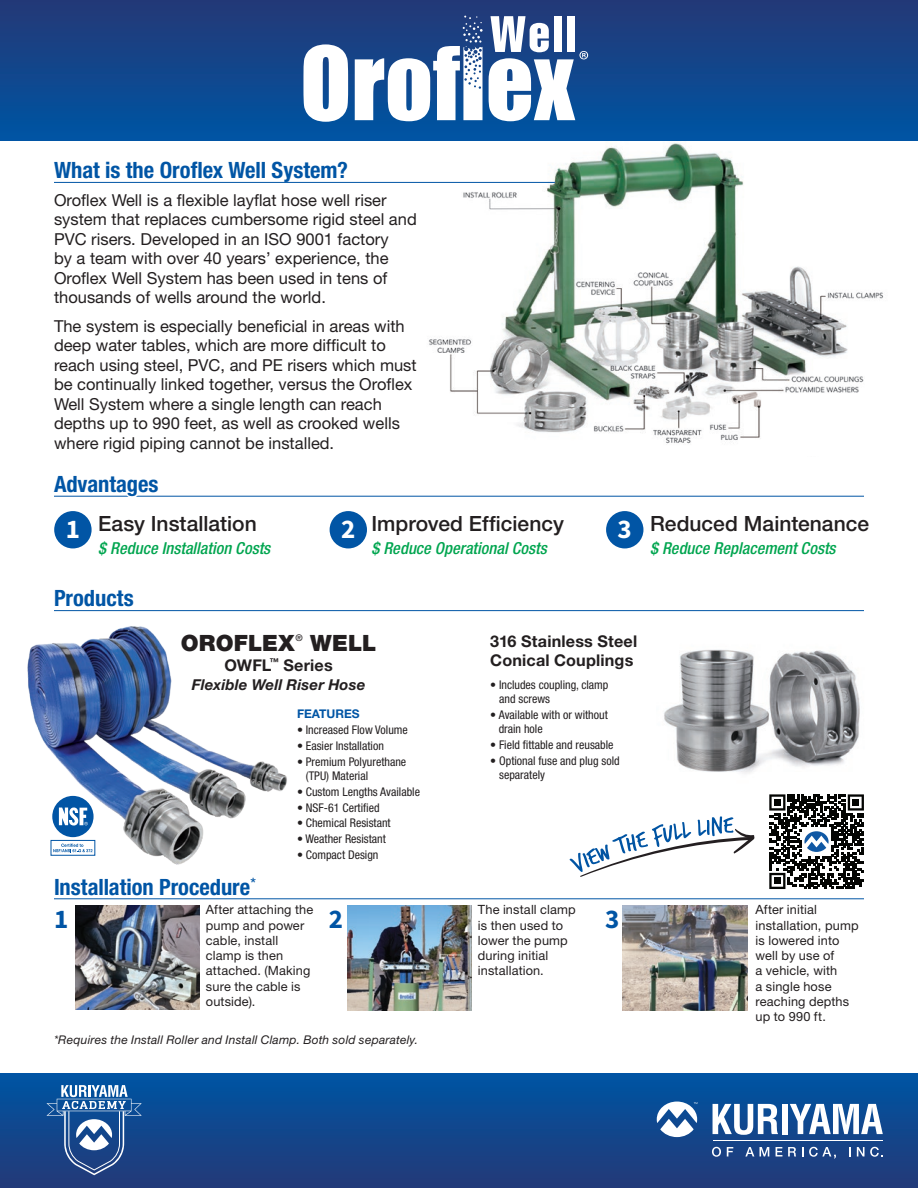
<style>
.page{position:relative;width:918px;height:1188px;background:#fff}
.page>*{position:absolute;margin:0;border:0;box-sizing:border-box;transform-origin:0 0}
.t1{font:27px "Source Sans Variable";color:#fff}
.t2{font:27px "Source Sans Variable";color:#0155a5}
.Product_Subhead{font:700 condensed 22.5px "Helvetica Neue LT Pro";color:#0155a5}
._2_Column_Head{font:900 22.5px "Helvetica Neue LT Pro";letter-spacing:.005em;color:#231f20}
.Product_Subhead-2{font:500 21px "Helvetica Neue LT Pro";color:#231f20}
.Table_Header_top{font:16.5px/19.5px "Helvetica Neue LT Pro";color:#231f20}
.Product_Subhead-3{font:italic 500 condensed 16.5px "Helvetica Neue LT Pro";color:#00a54f}
._2_Column_Head-2{font:700 16.2px/19.5px "Helvetica Neue LT Pro";letter-spacing:.01em;color:#231f20}
._2_Column_Head-3{font:italic 700 15px "Helvetica Neue LT Pro";letter-spacing:.01em;color:#231f20}
.Product_Subhead-4{font:12.75px/15.3px "Helvetica Neue LT Pro";letter-spacing:.01em;color:#231f20}
.JLV{font:condensed 12px/14.4px "Helvetica Neue LT Pro";color:#231f20}
.Product_Subhead-5{font:italic 12px "Helvetica Neue LT Pro";letter-spacing:.015em;color:#231f20}
.JLV-2{font:700 12px "Helvetica Neue LT Pro";color:#0155a5}
._2_Column_Head-4{font:500 9.15px "Helvetica Neue LT Pro";color:#231f20}
</style>
<div class="page">
<div style="left:0;top:1074px;width:918px;height:114px;background:linear-gradient(to bottom,#0054a3,#243a78)"></div>
<div style="left:0;top:0;width:918px;height:140px;background:linear-gradient(to bottom,#253876,#0054a3)"></div>
<svg style="left:657px;top:1102px;width:40px;height:35px"></svg>
<hr style="left:713px;top:1140px;width:169px;height:1px;background:#fff">
<svg style="left:713px;top:1104px;width:65px;height:31px"></svg>
<div style="left:782px;top:1104px;width:5px;height:30px;background:#fff"></div>
<svg style="left:790px;top:1104px;width:93px;height:30px"></svg>
<svg style="left:712px;top:1147px;width:9px;height:10px"></svg>
<svg style="left:727px;top:1147px;width:6px;height:9px"></svg>
<svg style="left:745px;top:1147px;width:9px;height:9px"></svg>
<svg style="left:760px;top:1147px;width:9px;height:9px"></svg>
<svg style="left:776px;top:1147px;width:6px;height:9px"></svg>
<svg style="left:788px;top:1147px;width:8px;height:9px"></svg>
<svg style="left:809px;top:1147px;width:27px;height:12px"></svg>
<svg style="left:849px;top:1147px;width:2px;height:9px"></svg>
<svg style="left:857px;top:1147px;width:26px;height:10px"></svg>
<svg style="left:46px;top:1085px;width:96px;height:90px;background:#416ba3"></svg>
<svg style="left:303px;top:44px;width:45px;height:78px"></svg>
<svg style="left:355px;top:16px;width:128px;height:105px"></svg>
<svg style="left:489px;top:16px;width:99px;height:105px"></svg>
<img style="left:423px;top:143px;width:460px;height:301px">
<div style="left:54px;top:511px;width:38px;height:37px;background:#0155a5;border-radius:50%"></div>
<div style="left:330px;top:511px;width:37px;height:37px;background:#0155a5;border-radius:50%"></div>
<div style="left:606px;top:511px;width:37px;height:37px;background:#0155a5;border-radius:50%"></div>
<hr style="left:54px;top:496px;width:810px;height:1px;background:#0155a5">
<hr style="left:54px;top:610px;width:810px;height:1px;background:#0155a5">
<hr style="left:54px;top:898px;width:810px;height:1px;background:#0155a5">
<hr style="left:54px;top:182px;width:501px;height:1px;background:#0155a5">
<div style="left:126px;top:487px;width:12px;height:11px;background:#fff;border-radius:50%"></div>
<img style="left:27px;top:626px;width:260px;height:239px">
<div style="left:52px;top:796px;width:42px;height:41px;background:#0155a5;border-radius:50%"></div>
<svg style="left:59px;top:807px;width:29px;height:19px"></svg>
<div style="left:51px;top:840px;width:44px;height:16px;border:1px solid #0155a5"></div>
<svg style="left:53px;top:844px;width:39px;height:8px"></svg>
<img style="left:664px;top:649px;width:196px;height:125px">
<img style="left:75px;top:905px;width:125px;height:105px">
<img style="left:347px;top:905px;width:124px;height:105px">
<img style="left:622px;top:905px;width:125px;height:106px">
<svg style="left:769px;top:794px;width:95px;height:95px"></svg>
<svg style="left:570px;top:816px;width:185px;height:61px"></svg>
<p class="Product_Subhead" style="left:54px;top:156px;width:296px">What is the Oroflex Well System?</p>
<p class="Table_Header_top" style="left:54px;top:190px;width:364px">Oroflex Well is a flexible layflat hose well riser system that replaces cumbersome rigid steel and PVC risers. Developed in an ISO 9001 factory<br>by a team with over 40 years’ experience, the Oroflex Well System has been used in tens of thousands of wells around the world.</p>
<p class="Table_Header_top" style="left:54px;top:316px;width:364px">The system is especially beneficial in areas with deep water tables, which are more difficult to reach using steel, PVC, and PE risers which must be continually linked together, versus the Oroflex Well System where a single length can reach depths up to 990 feet, as well as crooked wells where rigid piping cannot be installed.</p>
<p class="Product_Subhead" style="left:54px;top:471px;width:106px">Advantages</p>
<p class="Product_Subhead-2" style="left:98px;top:511px;width:160px">Easy Installation</p>
<p class="Product_Subhead-3" style="left:98px;top:538px;width:174px">$ Reduce Installation Costs</p>
<p class="Product_Subhead-2" style="left:372px;top:511px;width:194px">Improved Efficiency</p>
<p class="Product_Subhead-3" style="left:372px;top:538px;width:177px">$ Reduce Operational Costs</p>
<p class="t1" style="left:66px;top:513px;width:16px">1</p>
<p class="t1" style="left:341px;top:513px;width:16px">2</p>
<p class="t1" style="left:618px;top:513px;width:16px">3</p>
<p class="Product_Subhead" style="left:54px;top:585px;width:81px">Products</p>
<p class="_2_Column_Head" style="left:181px;top:630px;width:116px">OROFLEX</p>
<p class="_2_Column_Head-4" style="left:295px;top:633px;width:9px">®</p>
<p class="_2_Column_Head" style="left:310px;top:630px;width:68px">WELL</p>
<p class="_2_Column_Head-2" style="left:225px;top:655px;width:110px">OWFL<sup>™</sup> Series</p>
<p class="_2_Column_Head-3" style="left:192px;top:675px;width:175px">Flexible Well Riser Hose</p>
<p class="JLV-2" style="left:297px;top:707px;width:64px">FEATURES</p>
<p class="JLV" style="left:297px;top:723px;width:112px">• Increased Flow Volume</p>
<p class="JLV" style="left:297px;top:738px;width:88px">• Easier Installation</p>
<p class="JLV" style="left:306px;top:754px;width:102px;text-indent:-9px">• Premium Polyurethane (TPU) Material</p>
<p class="JLV" style="left:297px;top:784px;width:125px">• Custom Lengths Available</p>
<p class="JLV" style="left:297px;top:800px;width:84px">• NSF-61 Certified</p>
<p class="JLV" style="left:297px;top:816px;width:95px">• Chemical Resistant</p>
<p class="JLV" style="left:297px;top:831px;width:90px">• Weather Resistant</p>
<p class="JLV" style="left:297px;top:847px;width:83px">• Compact Design</p>
<p class="Product_Subhead" style="left:54px;top:873px;width:204px">Installation Procedure<sup>*</sup></p>
<p class="_2_Column_Head-2" style="left:490px;top:631px;width:148px">316 Stainless Steel<br>Conical Couplings</p>
<p class="JLV" style="left:499px;top:677px;width:111px;text-indent:-9px">• Includes coupling, clamp and screws</p>
<p class="JLV" style="left:499px;top:707px;width:111px;text-indent:-8px">• Available with or without drain hole</p>
<p class="JLV" style="left:490px;top:738px;width:125px">• Field fittable and reusable</p>
<p class="JLV" style="left:499px;top:753px;width:122px;text-indent:-9px">• Optional fuse and plug sold separately</p>
<p class="Product_Subhead-2" style="left:650px;top:511px;width:221px">Reduced Maintenance</p>
<p class="Product_Subhead-3" style="left:650px;top:538px;width:187px">$ Reduce Replacement Costs</p>
<p class="Product_Subhead-4" style="left:206px;top:902px;width:109px">After attaching the pump and power cable, install clamp is then attached. (Making sure the cable is outside).</p>
<p class="Product_Subhead-4" style="left:478px;top:902px;width:99px">The install clamp is then used to lower the pump during initial installation.</p>
<p class="Product_Subhead-4" style="left:756px;top:902px;width:104px">After initial installation, pump is lowered into well by use of<br>a vehicle, with<br>a single hose reaching depths up to 990 ft.</p>
<p class="t2" style="left:54px;top:902px;width:16px">1</p>
<p class="t2" style="left:329px;top:902px;width:16px">2</p>
<p class="t2" style="left:605px;top:902px;width:16px">3</p>
<p class="Product_Subhead-5" style="left:54px;top:1032px;width:366px">*Requires the Install Roller and Install Clamp. Both sold separately.</p>
</div>
